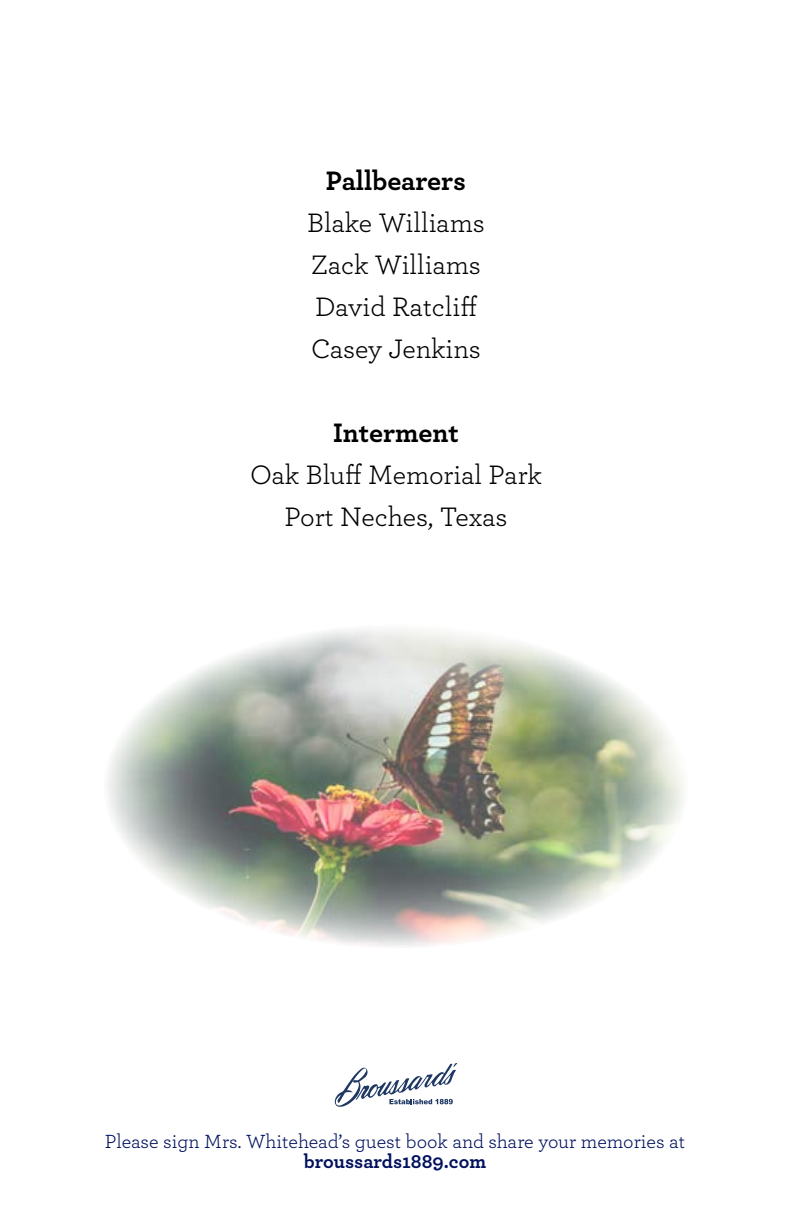
<style>
.page{position:relative;width:792px;height:1224px;background:#fff}
.page>*{position:absolute;margin:0;border:0;box-sizing:border-box;transform-origin:0 0}
.t1{font:28px/42px "Archer";letter-spacing:-.005em;color:#000}
.t2{font:700 28px "Archer";color:#000}
.t3{font:20px "Archer";color:#00115e}
.t4{font:700 20px "Archer";color:#00115e}
</style>
<div class="page">
<svg style="left:335px;top:1063px;width:122px;height:44px"></svg>
<img style="left:107px;top:629px;width:577px;height:317px">
<p class="t2" style="left:326px;top:159px;width:142px">Pallbearers</p>
<p class="t1" style="left:307px;top:201px;width:179px">Blake Williams<br>Zack Williams<br>David Ratcliff<br>Casey Jenkins</p>
<p class="t2" style="left:333px;top:411px;width:127px">Interment</p>
<p class="t1" style="left:250px;top:453px;width:293px;text-align:center">Oak Bluff Memorial Park<br>Port Neches, Texas</p>
<p class="t3" style="left:105px;top:1128px;width:582px">Please sign Mrs. Whitehead’s guest book and share your memories at</p>
<p class="t4" style="left:304px;top:1146px;width:184px">broussards1889.com</p>
</div>
